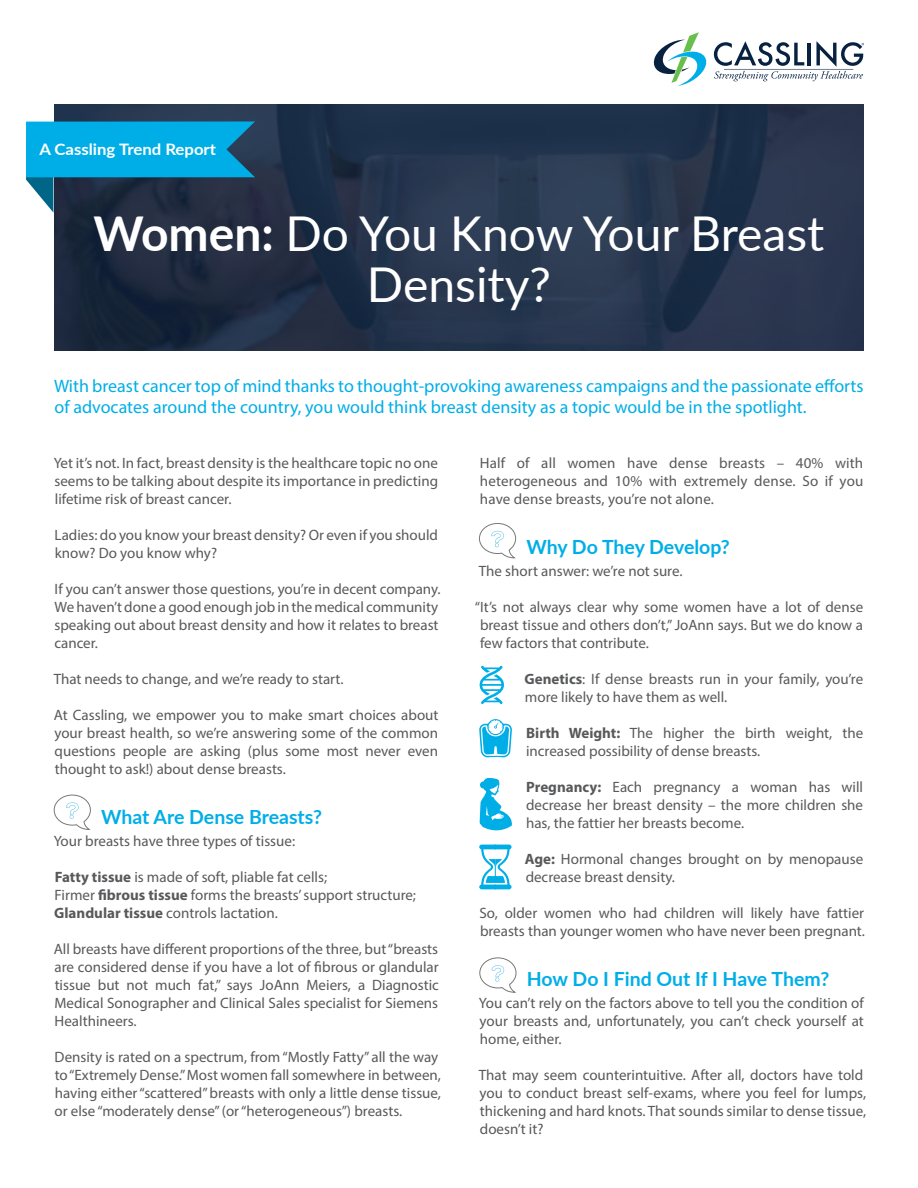
<style>
.page{position:relative;width:918px;height:1188px;background:#fff}
.page>*{position:absolute;margin:0;border:0;box-sizing:border-box;transform-origin:0 0}
.t1{font:48px/51px "Lato";color:#fff;text-align:center}
.t2{font:700 19.5px "Lato";letter-spacing:-.005em;color:#00aee7}
.t3{font:18px/21.6px "Myriad Pro";color:#00aee7}
.t4{font:700 15.75px "Lato";color:#fff;scale:1.06 1}
.t5{font:15px/18px "Myriad Pro";color:#58595b}
.s1{font-weight:700}
</style>
<div class="page">
<svg style="left:54px;top:795px;width:37px;height:35px"></svg>
<svg style="left:479px;top:523px;width:37px;height:35px"></svg>
<svg style="left:479px;top:958px;width:37px;height:35px"></svg>
<img style="left:54px;top:105px;width:810px;height:246px">
<svg style="left:654px;top:32px;width:53px;height:54px"></svg>
<svg style="left:714px;top:41px;width:150px;height:40px"></svg>
<svg style="left:26px;top:122px;width:229px;height:91px;background:#137ca5"></svg>
<svg style="left:480px;top:666px;width:24px;height:38px"></svg>
<svg style="left:479px;top:719px;width:33px;height:38px"></svg>
<svg style="left:479px;top:778px;width:33px;height:52px"></svg>
<svg style="left:479px;top:845px;width:33px;height:44px"></svg>
<p class="t4" style="left:39px;top:138px;width:168px">A Cassling Trend Report</p>
<h1 class="t1" style="left:94px;top:206px;width:732px"><span class="s1">Women:</span> Do You Know Your Breast<br>Density?</h1>
<p class="t3" style="left:54px;top:374px;width:811px">With breast cancer top of mind thanks to thought-provoking awareness campaigns and the passionate efforts of advocates around the country, you would think breast density as a topic would be in the spotlight.</p>
<p class="t5" style="left:54px;top:454px;width:386px;text-align:justify">Yet it’s not. In fact, breast density is the healthcare topic no one seems to be talking about despite its importance in predicting lifetime risk of breast cancer.</p>
<p class="t5" style="left:55px;top:526px;width:385px">Ladies: do you know your breast density? Or even if you should know? Do you know why?</p>
<p class="t5" style="left:54px;top:580px;width:388px">If you can’t answer those questions, you’re in decent company.<br>We haven’t done a good enough job in the medical community speaking out about breast density and how it relates to breast cancer.</p>
<p class="t5" style="left:54px;top:670px;width:291px">That needs to change, and we’re ready to start.</p>
<p class="t5" style="left:54px;top:706px;width:386px;text-align:justify">At Cassling, we empower you to make smart choices about your breast health, so we’re answering some of the common questions people are asking (plus some most never even thought to ask!) about dense breasts.</p>
<h2 class="t2" style="left:101px;top:803px;width:222px">What Are Dense Breasts?</h2>
<p class="t5" style="left:54px;top:832px;width:243px">Your breasts have three types of tissue:</p>
<p class="t5" style="left:54px;top:868px;width:363px"><span class="s1">Fatty tissue</span> is made of soft, pliable fat cells;<br>Firmer <span class="s1">fibrous tissue</span> forms the breasts’ support structure;<br><span class="s1">Glandular tissue</span> controls lactation.</p>
<p class="t5" style="left:54px;top:940px;width:387px;text-align:justify">All breasts have different proportions of the three, but “breasts are considered dense if you have a lot of fibrous or glandular tissue but not much fat,” says JoAnn Meiers, a Diagnostic Medical Sonographer and Clinical Sales specialist for Siemens Healthineers.</p>
<p class="t5" style="left:55px;top:1048px;width:388px">Density is rated on a spectrum, from “Mostly Fatty” all the way to “Extremely Dense.” Most women fall somewhere in between, having either “scattered” breasts with only a little dense tissue, or else “moderately dense” (or “heterogeneous”) breasts.</p>
<p class="t5" style="left:480px;top:454px;width:385px;text-align:justify">Half of all women have dense breasts – 40% with heterogeneous and 10% with extremely dense. So if you have dense breasts, you’re not alone.</p>
<h2 class="t2" style="left:526px;top:533px;width:205px">Why Do They Develop?</h2>
<p class="t5" style="left:479px;top:562px;width:205px">The short answer: we’re not sure.</p>
<p class="t5" style="left:480px;top:598px;width:385px;text-align:justify;text-indent:-5px">“It’s not always clear why some women have a lot of dense breast tissue and others don’t,” JoAnn says. But we do know a few factors that contribute.</p>
<p class="t5" style="left:524px;top:670px;width:340px"><span class="s1">Genetics</span>: If dense breasts run in your family, you’re more likely to have them as well.</p>
<p class="t5" style="left:526px;top:724px;width:339px"><span class="s1">Birth Weight:</span> The higher the birth weight, the increased possibility of dense breasts.</p>
<p class="t5" style="left:526px;top:778px;width:339px;text-align:justify"><span class="s1">Pregnancy:</span> Each pregnancy a woman has will decrease her breast density – the more children she has, the fattier her breasts become.</p>
<p class="t5" style="left:525px;top:850px;width:340px"><span class="s1">Age:</span> Hormonal changes brought on by menopause decrease breast density.</p>
<p class="t5" style="left:479px;top:904px;width:387px">So, older women who had children will likely have fattier breasts than younger women who have never been pregnant.</p>
<h2 class="t2" style="left:527px;top:965px;width:304px">How Do I Find Out If I Have Them?</h2>
<p class="t5" style="left:479px;top:994px;width:386px;text-align:justify">You can’t rely on the factors above to tell you the condition of your breasts and, unfortunately, you can’t check yourself at home, either.</p>
<p class="t5" style="left:479px;top:1066px;width:389px">That may seem counterintuitive. After all, doctors have told you to conduct breast self-exams, where you feel for lumps, thickening and hard knots. That sounds similar to dense tissue, doesn’t it?</p>
</div>
